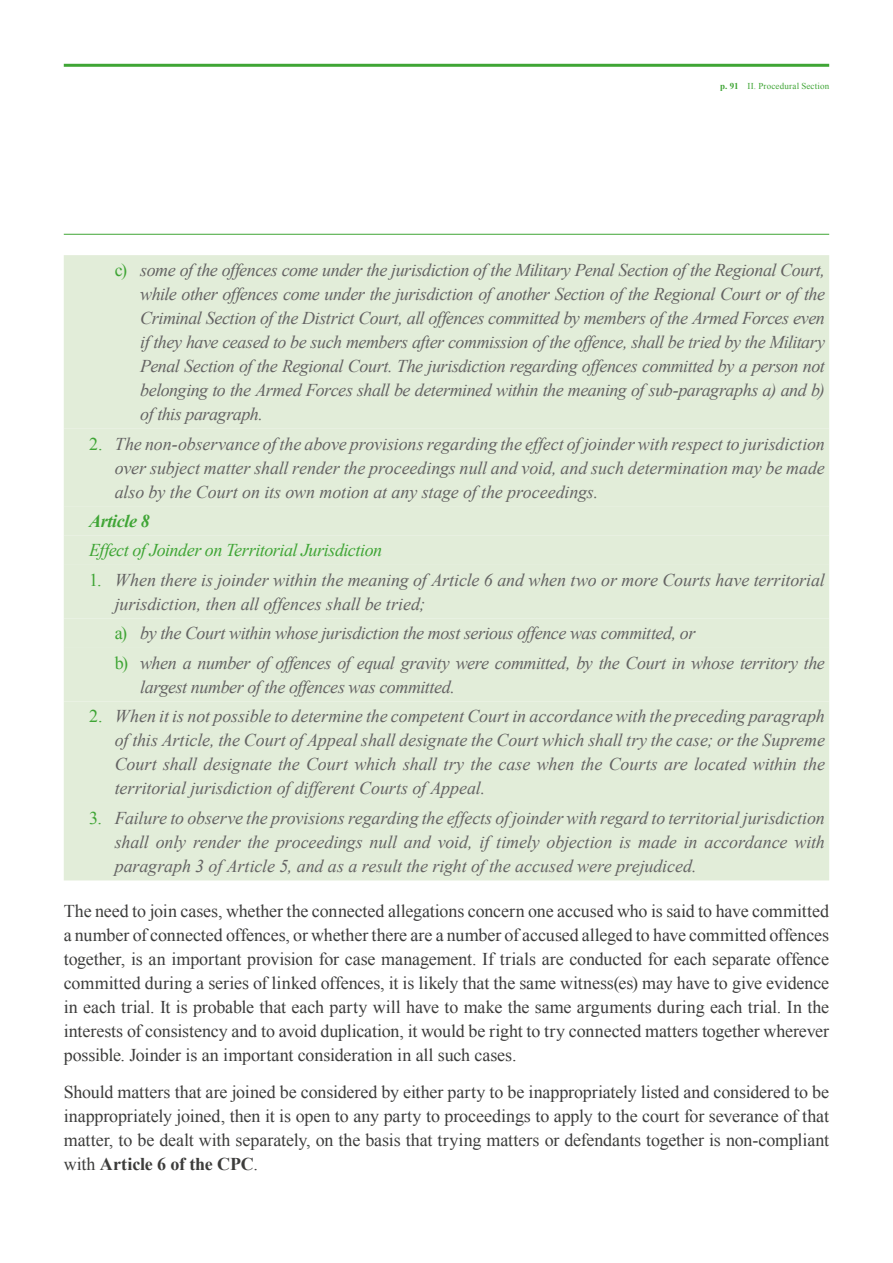
<style>
.page{position:relative;width:893px;height:1263px;background:#fff}
.page>*{position:absolute;margin:0;border:0;box-sizing:border-box;transform-origin:0 0}
.t1{font:italic 18px/24px "Times New Roman";letter-spacing:-.015em;color:#646363;text-align:justify}
.t2{font:18px/24px "Times New Roman";letter-spacing:-.01em;color:#3c3c3b;text-align:justify}
.t3{font:italic 18px "Times New Roman";letter-spacing:-.03em;color:#3fa535}
.t4{font:italic 700 18px "Times New Roman";letter-spacing:-.02em;color:#3fa535}
.t5{font:9px "Times New Roman";letter-spacing:.02em;color:#3fa535}
.s1{font-weight:700}
.s2{font-style:normal;color:#3fa535}
</style>
<div class="page">
<hr style="left:64px;top:64px;width:765px;height:3px;background:#3fa535">
<hr style="left:64px;top:234px;width:765px;height:1px;background:#3fa535">
<div style="left:64px;top:255px;width:765px;height:625px;background:#e2edd9"></div>
<div style="left:64px;top:429px;width:765px;height:374px;background:#e2edd9"></div>
<p class="t5" style="left:720px;top:80px;width:110px"><span class="s1">p. 91</span> II. Procedural Section</p>
<p class="t1" style="left:140px;top:258px;width:686px;text-indent:-26px"><span class="s2">c)</span> some of the offences come under the jurisdiction of the Military Penal Section of the Regional Court, while other offences come under the jurisdiction of another Section of the Regional Court or of the Criminal Section of the District Court, all offences committed by members of the Armed Forces even if they have ceased to be such members after commission of the offence, shall be tried by the Military Penal Section of the Regional Court. The jurisdiction regarding offences committed by a person not belonging to the Armed Forces shall be determined within the meaning of sub-paragraphs a) and b) of this paragraph.</p>
<p class="t1" style="left:115px;top:431px;width:712px;text-indent:-26px"><span class="s2">2.</span> The non-observance of the above provisions regarding the effect of joinder with respect to jurisdiction over subject matter shall render the proceedings null and void, and such determination may be made also by the Court on its own motion at any stage of the proceedings.</p>
<p class="t4" style="left:89px;top:508px;width:62px">Article 8</p>
<p class="t3" style="left:89px;top:538px;width:294px">Effect of Joinder on Territorial Jurisdiction</p>
<p class="t1" style="left:115px;top:567px;width:712px;text-indent:-26px"><span class="s2">1.</span> When there is joinder within the meaning of Article 6 and when two or more Courts have territorial jurisdiction, then all offences shall be tried;</p>
<p class="t1" style="left:115px;top:618px;width:712px;line-height:29.5px"><span class="s2">a)</span> by the Court within whose jurisdiction the most serious offence was committed, or<br><span class="s2">b)</span> when a number of offences of equal gravity were committed, by the Court in whose territory the</p>
<p class="t1" style="left:140px;top:674px;width:316px">largest number of the offences was committed.</p>
<p class="t1" style="left:115px;top:704px;width:712px;text-indent:-26px"><span class="s2">2.</span> When it is not possible to determine the competent Court in accordance with the preceding paragraph of this Article, the Court of Appeal shall designate the Court which shall try the case; or the Supreme Court shall designate the Court which shall try the case when the Courts are located within the territorial jurisdiction of different Courts of Appeal.</p>
<p class="t1" style="left:115px;top:805px;width:712px;text-indent:-26px"><span class="s2">3.</span> Failure to observe the provisions regarding the effects of joinder with regard to territorial jurisdiction shall only render the proceedings null and void, if timely objection is made in accordance with paragraph 3 of Article 5, and as a result the right of the accused were prejudiced.</p>
<p class="t2" style="left:64px;top:899px;width:767px">The need to join cases, whether the connected allegations concern one accused who is said to have committed a number of connected offences, or whether there are a number of accused alleged to have committed offences together, is an important provision for case management. If trials are conducted for each separate offence committed during a series of linked offences, it is likely that the same witness(es) may have to give evidence in each trial. It is probable that each party will have to make the same arguments during each trial. In the interests of consistency and to avoid duplication, it would be right to try connected matters together wherever possible. Joinder is an important consideration in all such cases.</p>
<p class="t2" style="left:64px;top:1079px;width:767px">Should matters that are joined be considered by either party to be inappropriately listed and considered to be inappropriately joined, then it is open to any party to proceedings to apply to the court for severance of that matter, to be dealt with separately, on the basis that trying matters or defendants together is non-compliant with <span class="s1">Article 6 of the CPC</span>.</p>
</div>
